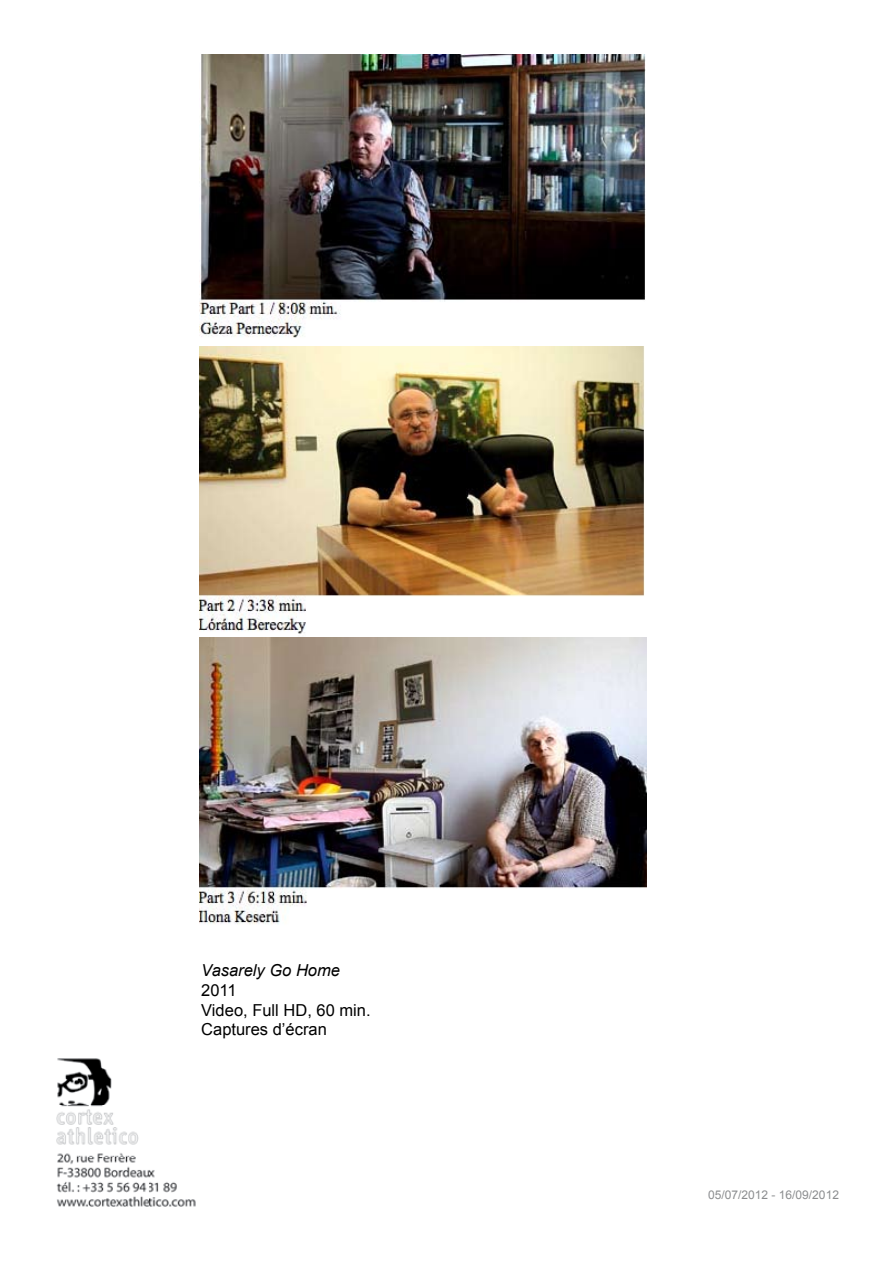
<style>
.page{position:relative;width:893px;height:1263px;background:#fff}
.page>*{position:absolute;margin:0;border:0;box-sizing:border-box;transform-origin:0 0}
.t1{font:16.5px/19.8px "Arial";color:#000}
.t2{font:italic 16.5px "Arial";color:#000}
.t3{font:12px "Arial";color:#8b8d8f}
</style>
<div class="page">
<img style="left:56px;top:1058px;width:140px;height:149px">
<img style="left:200px;top:54px;width:446px;height:870px">
<p class="t2" style="left:201px;top:959px;width:140px">Vasarely Go Home</p>
<p class="t1" style="left:201px;top:980px;width:171px">2011<br>Video, Full HD, 60 min.<br>Captures d’écran</p>
<p class="t3" style="left:708px;top:1187px;width:132px">05/07/2012 - 16/09/2012</p>
</div>
